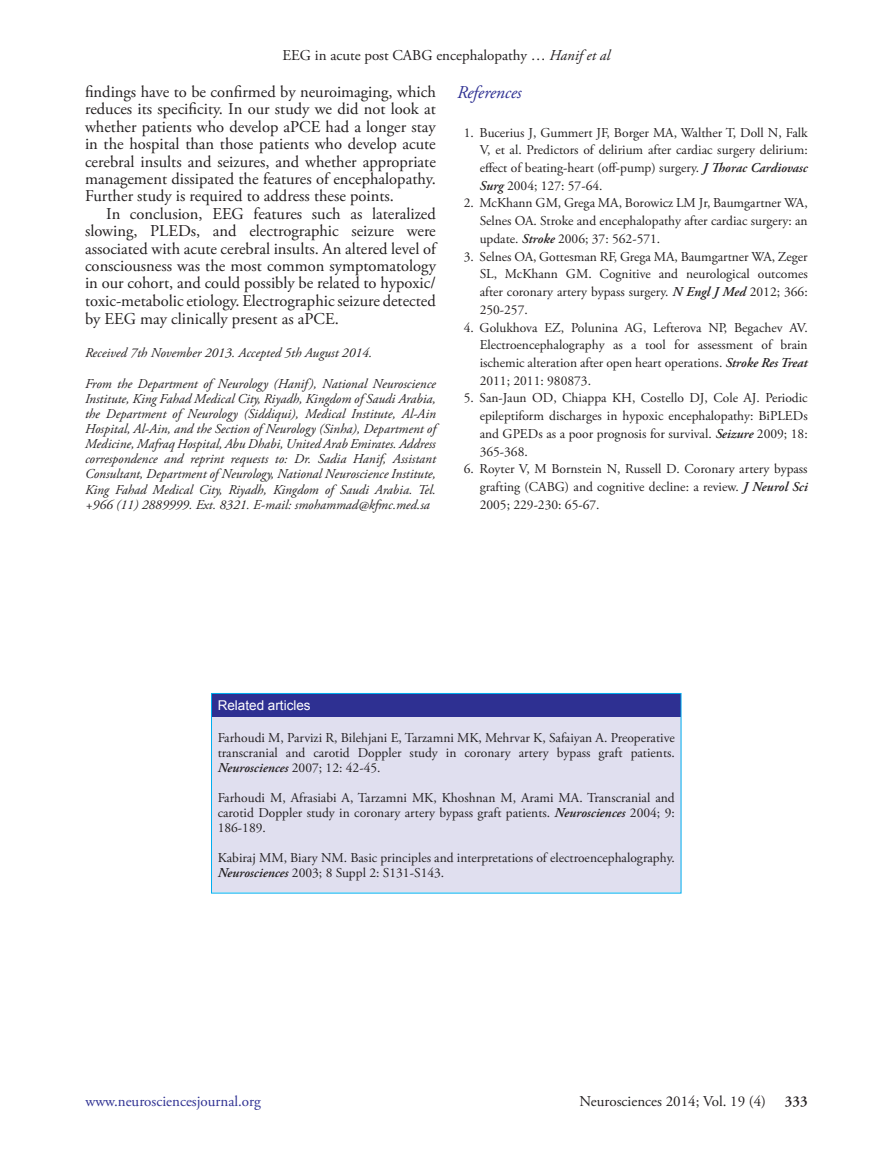
<style>
.page{position:relative;width:893px;height:1149px;background:#fff}
.page>*{position:absolute;margin:0;border:0;box-sizing:border-box;transform-origin:0 0}
.t1{font:italic 18px "Adobe Garamond Pro";letter-spacing:-.005em;color:#2e3092}
.t2{font:16.5px/17.4px "Adobe Garamond Pro";color:#231f20;text-align:justify}
.t3{font:15px "Adobe Garamond Pro";color:#231f20}
.t4{font:15px "Adobe Garamond Pro";color:#2e3092}
.t5{font:600 15px "Adobe Garamond Pro";color:#231f20}
.t6{font:13.5px/17.7px "Adobe Garamond Pro";color:#231f20;text-align:justify}
.t7{font:italic 13.5px/15.1px "Adobe Garamond Pro";color:#231f20;text-align:justify}
.t8{font:13.5px "Arial";color:#fff}
.s1{font-style:italic}
.s2{font-weight:600;font-style:italic}
</style>
<div class="page">
<div style="left:212px;top:693px;width:469px;height:23px;background:#2e3092"></div>
<div style="left:212px;top:716px;width:469px;height:175px;background:#e0dfef"></div>
<div style="left:211px;top:693px;width:470px;height:200px;border:1px solid #00aeef"></div>
<p class="t3" style="left:282px;top:46px;width:329px">EEG in acute post CABG encephalopathy … <span class="s1">Hanif et al</span></p>
<p class="t2" style="left:85px;top:84px;width:352px">findings have to be confirmed by neuroimaging, which reduces its specificity. In our study we did not look at whether patients who develop aPCE had a longer stay in the hospital than those patients who develop acute cerebral insults and seizures, and whether appropriate management dissipated the features of encephalopathy.<br>Further study is required to address these points.</p>
<p class="t2" style="left:85px;top:205px;width:352px;text-indent:21px">In conclusion, EEG features such as lateralized slowing, PLEDs, and electrographic seizure were associated with acute cerebral insults. An altered level of consciousness was the most common symptomatology in our cohort, and could possibly be related to hypoxic/ toxic-metabolic etiology. Electrographic seizure detected by EEG may clinically present as aPCE.</p>
<p class="t7" style="left:85px;top:345px;width:289px">Received 7th November 2013. Accepted 5th August 2014.</p>
<p class="t7" style="left:85px;top:376px;width:352px">From the Department of Neurology (Hanif), National Neuroscience Institute, King Fahad Medical City, Riyadh, Kingdom of Saudi Arabia, the Department of Neurology (Siddiqui), Medical Institute, Al-Ain Hospital, Al-Ain, and the Section of Neurology (Sinha), Department of Medicine, Mafraq Hospital, Abu Dhabi, United Arab Emirates. Address correspondence and reprint requests to: Dr. Sadia Hanif, Assistant Consultant, Department of Neurology, National Neuroscience Institute, King Fahad Medical City, Riyadh, Kingdom of Saudi Arabia. Tel. +966 (11) 2889999. Ext. 8321. E-mail: smohammad@kfmc.med.sa</p>
<p class="t1" style="left:457px;top:82px;width:66px">References</p>
<p class="t6" style="left:480px;top:124px;width:330px;text-indent:-16px">1. Bucerius J, Gummert JF, Borger MA, Walther T, Doll N, Falk V, et al. Predictors of delirium after cardiac surgery delirium: effect of beating-heart (off-pump) surgery. <span class="s2">J Thorac Cardiovasc Surg</span> 2004; 127: 57-64.</p>
<p class="t6" style="left:480px;top:195px;width:330px;text-indent:-16px">2. McKhann GM, Grega MA, Borowicz LM Jr, Baumgartner WA, Selnes OA. Stroke and encephalopathy after cardiac surgery: an update. <span class="s2">Stroke</span> 2006; 37: 562-571.</p>
<p class="t6" style="left:480px;top:248px;width:330px;text-indent:-16px">3. Selnes OA, Gottesman RF, Grega MA, Baumgartner WA, Zeger SL, McKhann GM. Cognitive and neurological outcomes after coronary artery bypass surgery. <span class="s2">N Engl J Med</span> 2012; 366:<br>250-257.</p>
<p class="t6" style="left:480px;top:319px;width:330px;text-indent:-16px">4. Golukhova EZ, Polunina AG, Lefterova NP, Begachev AV.<br>Electroencephalography as a tool for assessment of brain ischemic alteration after open heart operations. <span class="s2">Stroke Res Treat </span>2011; 2011: 980873.</p>
<p class="t6" style="left:480px;top:389px;width:330px;text-indent:-16px">5. San-Jaun OD, Chiappa KH, Costello DJ, Cole AJ. Periodic epileptiform discharges in hypoxic encephalopathy: BiPLEDs and GPEDs as a poor prognosis for survival. <span class="s2">Seizure</span> 2009; 18:<br>365-368.</p>
<p class="t6" style="left:480px;top:460px;width:330px;text-indent:-16px">6. Royter V, M Bornstein N, Russell D. Coronary artery bypass grafting (CABG) and cognitive decline: a review. <span class="s2">J Neurol Sci </span>2005; 229-230: 65-67.</p>
<p class="t8" style="left:218px;top:697px;width:95px">Related articles</p>
<p class="t6" style="left:218px;top:730px;width:459px;line-height:15px">Farhoudi M, Parvizi R, Bilehjani E, Tarzamni MK, Mehrvar K, Safaiyan A. Preoperative transcranial and carotid Doppler study in coronary artery bypass graft patients.<br><span class="s2">Neurosciences</span> 2007; 12: 42-45.</p>
<p class="t6" style="left:218px;top:790px;width:459px;line-height:15px">Farhoudi M, Afrasiabi A, Tarzamni MK, Khoshnan M, Arami MA. Transcranial and carotid Doppler study in coronary artery bypass graft patients. <span class="s2">Neurosciences</span> 2004; 9:<br>186-189.</p>
<p class="t6" style="left:218px;top:850px;width:459px;line-height:15px">Kabiraj MM, Biary NM. Basic principles and interpretations of electroencephalography.<br><span class="s2">Neurosciences</span> 2003; 8 Suppl 2: S131-S143.</p>
<p class="t4" style="left:86px;top:1091px;width:177px">www.neurosciencesjournal.org</p>
<p class="t3" style="left:580px;top:1091px;width:188px">Neurosciences 2014; Vol. 19 (4)</p>
<p class="t5" style="left:785px;top:1092px;width:24px">333</p>
</div>
